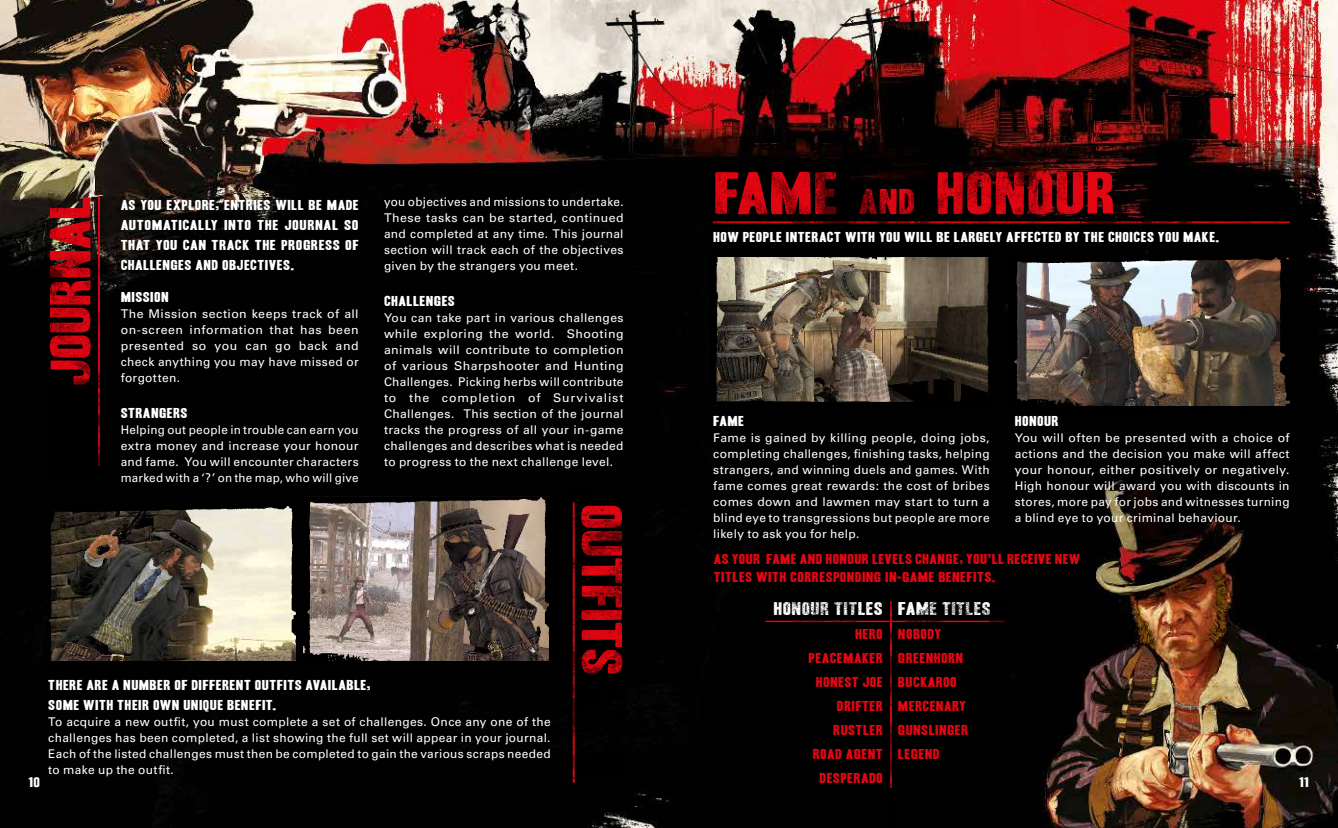
<style>
.page{position:relative;width:1338px;height:828px;background:#fff}
.page>*{position:absolute;margin:0;border:0;box-sizing:border-box;transform-origin:0 0}
.t1{font:58.2px "RDR Ultra Headline";letter-spacing:.005em;color:#e30613}
.t2{font:56px "RDR Ultra Headline";letter-spacing:-.01em;color:#e30613}
.t3{font:18px "RDR Ultra Headline";letter-spacing:.025em;color:#fff}
.t4{font:14px/20px "RDR Ultra Headline";letter-spacing:.035em;color:#fff;text-align:justify}
.t5{font:14px/24px "RDR Ultra Headline";letter-spacing:.035em;color:#e30613}
.t6{font:13.6px "RDR Ultra Headline";color:#fff}
.t7{font:12px/16px "Univers";letter-spacing:.025em;color:#fff;text-align:justify}
.s1{font-size:35px}
.s2{font-family:"Impact"}
</style>
<div class="page">
<img style="left:0;top:0;width:1338px;height:828px">
<img style="left:48px;top:501px;width:249px;height:168px">
<img style="left:710px;top:250px;width:285px;height:160px">
<img style="left:300px;top:489px;width:292px;height:188px">
<img style="left:1008px;top:250px;width:282px;height:169px">
<hr style="left:573px;top:502px;width:2px;height:281px;background:#e30613">
<img style="left:48px;top:193px;width:57px;height:285px">
<img style="left:709px;top:169px;width:372px;height:57px">
<img style="left:1081px;top:214px;width:209px;height:12px">
<div style="left:568px;top:494px;width:56px;height:284px;background:#000"></div>
<img style="left:763px;top:600px;width:248px;height:23px">
<img style="left:887px;top:597px;width:9px;height:231px">
<h1 class="t1" style="left:713px;top:160px;width:404px">FAME <span class="s1">AND</span> HONOUR</h1>
<p class="t4" style="left:713px;top:227px;width:508px">HOW PEOPLE INTERACT WITH YOU WILL BE LARGELY AFFECTED BY THE CHOICES YOU MAKE.</p>
<h2 class="t2" style="left:38px;top:386px;width:191px;rotate:-90deg">JOURNAL</h2>
<p class="t7" style="left:384px;top:194px;width:241px">you objectives and missions to undertake.<br>These tasks can be started, continued and completed at any time. This journal section will track each of the objectives given by the strangers you meet.</p>
<p class="t4" style="left:121px;top:195px;width:240px">AS YOU EXPLORE, ENTRIES WILL BE MADE AUTOMATICALLY INTO THE JOURNAL SO THAT YOU CAN TRACK THE PROGRESS OF CHALLENGES AND OBJECTIVES.</p>
<p class="t4" style="left:121px;top:287px;width:49px">MISSION</p>
<p class="t7" style="left:121px;top:306px;width:240px">The Mission section keeps track of all on-screen information that has been presented so you can go back and check anything you may have missed or forgotten.</p>
<p class="t4" style="left:121px;top:403px;width:68px">STRANGERS</p>
<p class="t7" style="left:121px;top:422px;width:240px">Helping out people in trouble can earn you extra money and increase your honour and fame. You will encounter characters marked with a ‘?’ on the map, who will give</p>
<p class="t4" style="left:384px;top:291px;width:72px">CHALLENGES</p>
<p class="t7" style="left:384px;top:310px;width:241px">You can take part in various challenges while exploring the world. Shooting animals will contribute to completion of various Sharpshooter and Hunting Challenges. Picking herbs will contribute to the completion of Survivalist Challenges. This section of the journal tracks the progress of all your in-game challenges and describes what is needed to progress to the next challenge level.</p>
<p class="t4" style="left:713px;top:411px;width:32px">FAME</p>
<p class="t7" style="left:713px;top:430px;width:278px">Fame is gained by killing people, doing jobs, completing challenges, finishing tasks, helping strangers, and winning duels and games. With fame comes great rewards: the cost of bribes comes down and lawmen may start to turn a blind eye to transgressions but people are more likely to ask you for help.</p>
<p class="t4" style="left:1015px;top:411px;width:45px">HONOUR</p>
<p class="t7" style="left:1015px;top:430px;width:276px">You will often be presented with a choice of actions and the decision you make will affect your honour, either positively or negatively.<br>High honour will award you with discounts in stores, more pay for jobs and witnesses turning a blind eye to your criminal behaviour.</p>
<h2 class="t2" style="left:634px;top:504px;width:173px;rotate:90deg">OUTFITS</h2>
<p class="t5" style="left:714px;top:550px;width:368px;line-height:18px">AS YOUR FAME AND HONOUR LEVELS CHANGE, YOU’LL RECEIVE NEW<br>TITLES WITH CORRESPONDING IN<span class="s2">-</span>GAME BENEFITS.</p>
<h3 class="t3" style="left:774px;top:598px;width:111px">HONOUR TITLES</h3>
<p class="t5" style="left:809px;top:621px;width:76px;text-align:right">HERO<br>PEACEMAKER<br>HONEST JOE<br>DRIFTER<br>RUSTLER<br>ROAD AGENT<br>DESPERADO</p>
<h3 class="t3" style="left:898px;top:598px;width:94px">FAME TITLES</h3>
<p class="t5" style="left:898px;top:621px;width:72px">NOBODY<br>GREENHORN<br>BUCKAROO<br>MERCENARY<br>GUNSLINGER<br>LEGEND</p>
<p class="t4" style="left:48px;top:675px;width:324px">THERE ARE A NUMBER OF DIFFERENT OUTFITS AVAILABLE,<br>SOME WITH THEIR OWN UNIQUE BENEFIT.</p>
<p class="t7" style="left:48px;top:714px;width:504px">To acquire a new outfit, you must complete a set of challenges. Once any one of the challenges has been completed, a list showing the full set will appear in your journal.<br>Each of the listed challenges must then be completed to gain the various scraps needed to make up the outfit.</p>
<p class="t6" style="left:28px;top:774px;width:13px">10</p>
<p class="t6" style="left:1299px;top:774px;width:11px">11</p>
</div>
